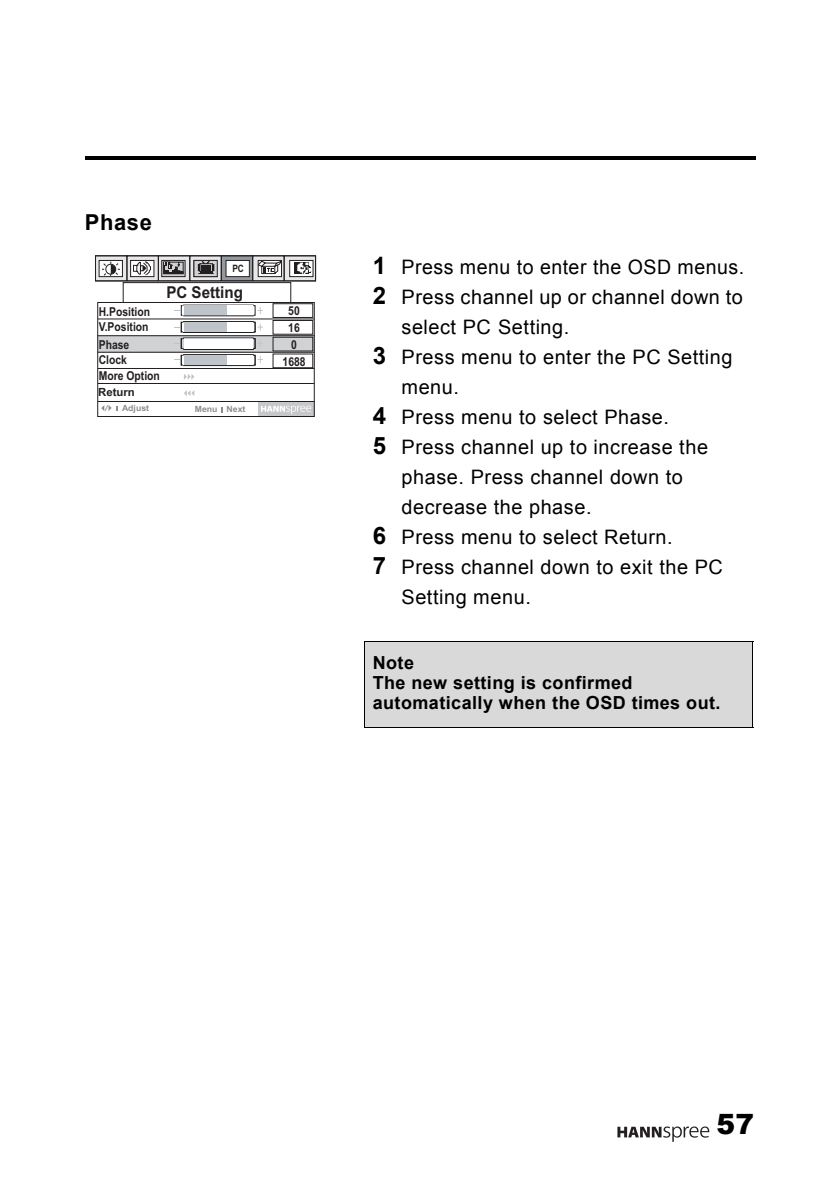
<style>
.page{position:relative;width:840px;height:1179px;background:#fff}
.page>*{position:absolute;margin:0;border:0;box-sizing:border-box;transform-origin:0 0}
.t1{font:900 28px "Arial";color:#000}
.t2{font:700 22px "Arial";letter-spacing:.025em;color:#000}
.t3{font:20px "Arial";letter-spacing:.025em;color:#000}
.t4{font:700 18px/20px "Arial";letter-spacing:.025em;color:#000}
.t5{font:700 16.4px "Arial";color:#231f20;scale:.93 1}
.t6{font:700 12.2px/15.6px "Arial";color:#231f20;scale:.85 1}
.t7{font:700 11.2px "Arial";color:#231f20}
.t8{font:700 10.2px "Arial Narrow";color:#231f20}
.t9{font:700 8.6px "Arial";color:#8a8c8f}
.s1{font-weight:700;font-size:24px}
</style>
<div class="page">
<svg style="left:617px;top:1126px;width:92px;height:15px"></svg>
<hr style="left:85px;top:156px;width:671px;height:4px;background:#000">
<div style="left:365px;top:641px;width:388px;height:86px;background:#d9d9d9"></div>
<hr style="left:364px;top:641px;width:1px;height:85px;background:#000">
<hr style="left:752px;top:641px;width:1px;height:85px;background:#000">
<hr style="left:364px;top:640px;width:389px;height:1px;background:#000">
<hr style="left:364px;top:726px;width:389px;height:1px;background:#000">
<svg style="left:95px;top:255px;width:221px;height:162px"></svg>
<div style="left:273px;top:303px;width:40px;height:15px;border:1px solid #231f20"></div>
<div style="left:273px;top:320px;width:40px;height:14px;border:1px solid #231f20"></div>
<div style="left:273px;top:337px;width:40px;height:14px;border:1px solid #231f20"></div>
<div style="left:273px;top:354px;width:40px;height:14px;border:1px solid #231f20"></div>
<p class="t2" style="left:85px;top:210px;width:68px">Phase</p>
<p class="t6" style="left:99px;top:305px;width:62px">H.Position<br>V.Position</p>
<p class="t6" style="left:99px;top:338px;width:73px">Phase<br>Clock<br>More Option</p>
<p class="t8" style="left:232px;top:262px;width:13px">PC</p>
<p class="t5" style="left:166px;top:286px;width:84px">PC Setting</p>
<p class="t7" style="left:98px;top:388px;width:38px">Return</p>
<p class="t9" style="left:122px;top:405px;width:29px">Adjust</p>
<p class="t9" style="left:195px;top:406px;width:52px">Menu Next</p>
<p class="t6" style="left:283px;top:304px;width:29px;line-height:16.8px;text-align:center">50<br>16<br>0<br>1688</p>
<p class="t3" style="left:373px;top:256px;width:373px"><span class="s1">1</span> Press menu to enter the OSD menus.</p>
<p class="t3" style="left:373px;top:286px;width:372px"><span class="s1">2</span> Press channel up or channel down to</p>
<p class="t3" style="left:402px;top:316px;width:169px">select PC Setting.</p>
<p class="t3" style="left:373px;top:346px;width:361px"><span class="s1">3</span> Press menu to enter the PC Setting</p>
<p class="t3" style="left:402px;top:376px;width:59px">menu.</p>
<p class="t3" style="left:373px;top:406px;width:298px"><span class="s1">4</span> Press menu to select Phase.</p>
<p class="t3" style="left:373px;top:436px;width:337px"><span class="s1">5</span> Press channel up to increase the</p>
<p class="t3" style="left:402px;top:466px;width:283px">phase. Press channel down to</p>
<p class="t3" style="left:402px;top:496px;width:192px">decrease the phase.</p>
<p class="t3" style="left:373px;top:526px;width:302px"><span class="s1">6</span> Press menu to select Return.</p>
<p class="t3" style="left:373px;top:556px;width:352px"><span class="s1">7</span> Press channel down to exit the PC</p>
<p class="t3" style="left:402px;top:586px;width:131px">Setting menu.</p>
<p class="t4" style="left:373px;top:653px;width:349px">Note<br>The new setting is confirmed automatically when the OSD times out.</p>
<h1 class="t1" style="left:717px;top:1103px;width:39px">57</h1>
</div>
